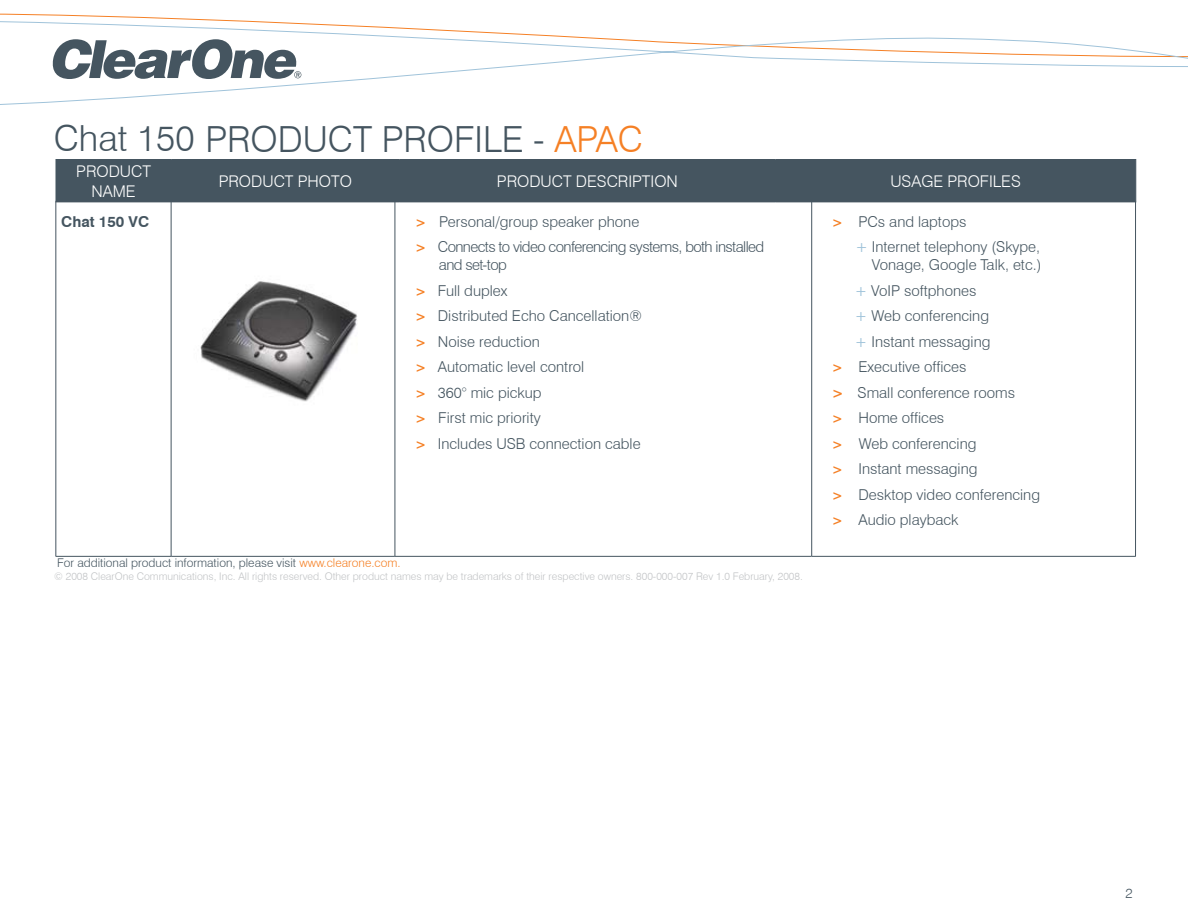
<style>
.page{position:relative;width:1188px;height:918px;background:#fff}
.page>*{position:absolute;margin:0;border:0;box-sizing:border-box;transform-origin:0 0}
.t1{font:300 36px "Swiss 721 BT";color:#455560}
.t2{font:300 36px "Swiss 721 BT";color:#f58025}
.t3{font:300 16.2px/19.4px "Swiss 721 BT";color:#fff;text-align:center}
.t4{font:300 15px/25.5px "Swiss 721 BT";color:#455560}
.t5{font:300 15px/25.5px "Swiss 721 BT";letter-spacing:-.04em;color:#455560}
.t6{font:700 15px "Swiss 721 BT";color:#455560}
.t7{font:300 12px "Swiss 721 BT";color:#455560}
.t8{font:300 10.5px "Swiss 721 BT";color:#c2c4c6}
.s1{color:#455560}
.s2{font-weight:700;font-size:13.5px;color:#f58025}
.s3{font-weight:400;color:#a0c3da}
.s4{font-weight:700;font-size:14.4px;color:#f58025}
.s5{color:#f58025}
</style>
<div class="page">
<svg style="left:0;top:13px;width:225px;height:7px"></svg>
<svg style="left:0;top:20px;width:1188px;height:85px"></svg>
<svg style="left:51px;top:39px;width:250px;height:40px"></svg>
<div style="left:57px;top:160px;width:1078px;height:41px;background:#455560"></div>
<hr style="left:56px;top:159px;width:115px;height:1px;background:#455560">
<hr style="left:55px;top:160px;width:2px;height:42px;background:#455560">
<hr style="left:171px;top:159px;width:228px;height:1px;background:#455560">
<hr style="left:171px;top:160px;width:1px;height:42px;background:#455560">
<hr style="left:399px;top:159px;width:376px;height:1px;background:#455560">
<hr style="left:399px;top:160px;width:1px;height:42px;background:#455560">
<hr style="left:775px;top:159px;width:361px;height:1px;background:#455560">
<hr style="left:775px;top:160px;width:1px;height:42px;background:#455560">
<hr style="left:1135px;top:160px;width:1px;height:42px;background:#455560">
<hr style="left:56px;top:202px;width:115px;height:1px;background:#455560">
<hr style="left:171px;top:202px;width:228px;height:1px;background:#455560">
<hr style="left:399px;top:202px;width:376px;height:1px;background:#455560">
<hr style="left:775px;top:202px;width:361px;height:1px;background:#455560">
<hr style="left:56px;top:201px;width:115px;height:1px;background:#455560">
<hr style="left:55px;top:202px;width:1px;height:354px;background:#455560">
<hr style="left:171px;top:201px;width:224px;height:1px;background:#455560">
<hr style="left:171px;top:202px;width:1px;height:354px;background:#455560">
<hr style="left:395px;top:201px;width:417px;height:1px;background:#455560">
<hr style="left:395px;top:202px;width:1px;height:354px;background:#455560">
<hr style="left:812px;top:201px;width:324px;height:1px;background:#455560">
<hr style="left:811px;top:202px;width:1px;height:354px;background:#455560">
<hr style="left:1135px;top:202px;width:1px;height:354px;background:#455560">
<hr style="left:56px;top:556px;width:115px;height:1px;background:#455560">
<hr style="left:171px;top:556px;width:224px;height:1px;background:#455560">
<hr style="left:395px;top:556px;width:417px;height:1px;background:#455560">
<hr style="left:812px;top:556px;width:324px;height:1px;background:#455560">
<img style="left:200px;top:281px;width:157px;height:121px">
<h1 class="t1" style="left:54px;top:117px;width:198px">Chat 1 50 Product</h1>
<h1 class="t1" style="left:382px;top:118px;width:21px">profile</h1>
<h1 class="t2" style="left:533px;top:118px;width:111px"><span class="s1">-</span> APAC</h1>
<p class="t3" style="left:76px;top:162px;width:76px">PRODUCT<br>NAME</p>
<p class="t3" style="left:219px;top:171px;width:135px">PRODUCT PHOTO</p>
<p class="t3" style="left:497px;top:171px;width:183px">PRODUCT DESCRIPTION</p>
<p class="t3" style="left:890px;top:171px;width:132px">USAGE PROFILES</p>
<p class="t6" style="left:61px;top:213px;width:89px">Chat 150 VC</p>
<p class="t5" style="left:415px;top:209px;width:351px"><span class="s2">&gt;</span> Personal/group speaker phone<br><span class="s2">&gt;</span> Connects to video conferencing systems, both installed</p>
<p class="t4" style="left:415px;top:252px;width:228px;text-indent:24px">and set-top<br><span class="s2">&gt;</span> Full duplex<br><span class="s2">&gt;</span> Distributed Echo Cancellation® <span class="s2">&gt;</span> Noise reduction<br><span class="s2">&gt;</span> Automatic level control<br><span class="s2">&gt;</span> 360° mic pickup<br><span class="s2">&gt;</span> First mic priority<br><span class="s2">&gt;</span> Includes USB connection cable</p>
<p class="t4" style="left:855px;top:209px;width:186px;text-indent:-23px"><span class="s2">&gt;</span> PCs and laptops<br><span class="s3">+</span> Internet telephony (Skype,</p>
<p class="t4" style="left:872px;top:252px;width:171px">Vonage, Google Talk, etc.)</p>
<p class="t4" style="left:855px;top:278px;width:123px"><span class="s3">+</span> VoIP softphones</p>
<p class="t4" style="left:855px;top:303px;width:136px"><span class="s3">+</span> Web conferencing</p>
<p class="t4" style="left:855px;top:329px;width:137px"><span class="s3">+</span> Instant messaging</p>
<p class="t4" style="left:832px;top:354px;width:136px"><span class="s2">&gt;</span> Executive offices</p>
<p class="t4" style="left:832px;top:380px;width:185px"><span class="s4">&gt;</span> Small conference rooms</p>
<p class="t4" style="left:832px;top:405px;width:114px"><span class="s2">&gt;</span> Home offices</p>
<p class="t4" style="left:832px;top:431px;width:146px"><span class="s2">&gt;</span> Web conferencing</p>
<p class="t4" style="left:832px;top:456px;width:147px"><span class="s2">&gt;</span> Instant messaging</p>
<p class="t4" style="left:832px;top:482px;width:210px"><span class="s2">&gt;</span> Desktop video conferencing</p>
<p class="t4" style="left:832px;top:507px;width:128px"><span class="s2">&gt;</span> Audio playback</p>
<p class="t7" style="left:57px;top:556px;width:345px">For additional product information, please visit <span class="s5">www.clearone.com.</span></p>
<p class="t8" style="left:54px;top:570px;width:750px">© 2008 ClearOne Communications, Inc. All rights reserved. Other product names may be trademarks of their respective owners. 800-000-007 Rev 1 .0 February, 2008.</p>
</div>
